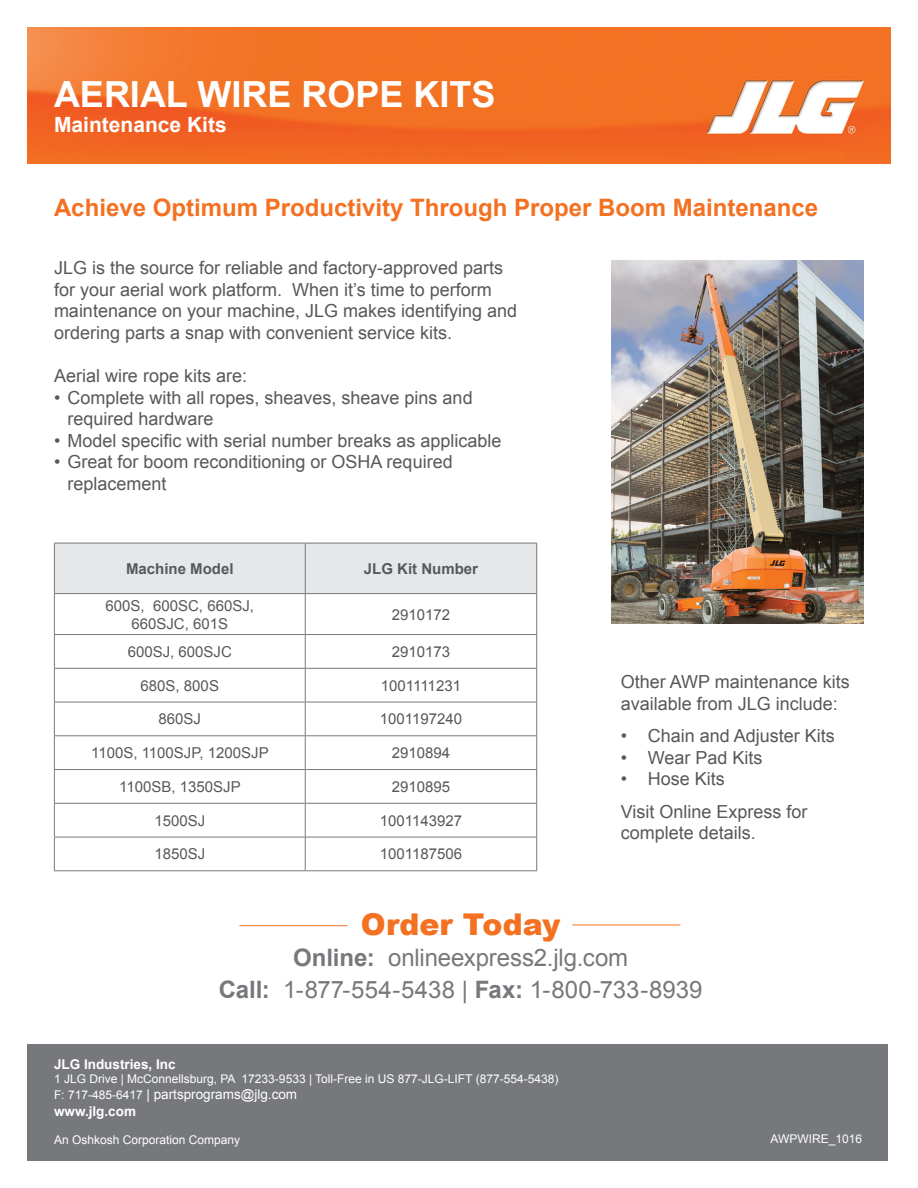
<style>
.page{position:relative;width:918px;height:1188px;background:#fff}
.page>*{position:absolute;margin:0;border:0;box-sizing:border-box;transform-origin:0 0}
.t1{font:700 36px "Arial";color:#fff}
.jlg-COLOR_text{font:900 30px "Arial";color:#f37121}
.jlg-COLOR_text-2{font:24px "Arial";letter-spacing:-.005em;color:#76787b}
.t2{font:700 24px "Arial";color:#f37121}
.t3{font:700 21px "Arial";color:#fff}
.t4{font:18px/21.6px "Arial";color:#57585a}
.t5{font:15px "Arial";color:#57585a}
.t6{font:700 15px "Arial";color:#57585a}
.t7{font:13.5px "Arial";color:#fff}
.t8{font:700 13.5px "Arial";color:#fff}
.t9{font:12px "Arial";color:#fff}
.s1{font-weight:700}
.s2{font-size:12px}
</style>
<div class="page">
<img style="left:27px;top:27px;width:864px;height:136px">
<hr style="left:572px;top:925px;width:108px;height:1px;background:#f37121">
<hr style="left:239px;top:925px;width:108px;height:1px;background:#f37121">
<div style="left:27px;top:1044px;width:861px;height:117px;background:#76787b"></div>
<div style="left:55px;top:544px;width:481px;height:49px;background:#e6e7e9"></div>
<hr style="left:54px;top:543px;width:251px;height:1px;background:#76787b">
<hr style="left:54px;top:543px;width:1px;height:50px;background:#76787b">
<hr style="left:305px;top:543px;width:232px;height:1px;background:#76787b">
<hr style="left:305px;top:543px;width:1px;height:50px;background:#76787b">
<hr style="left:536px;top:543px;width:1px;height:50px;background:#76787b">
<hr style="left:54px;top:593px;width:251px;height:1px;background:#76787b">
<hr style="left:305px;top:593px;width:232px;height:1px;background:#76787b">
<hr style="left:54px;top:594px;width:1px;height:40px;background:#76787b">
<hr style="left:305px;top:594px;width:1px;height:40px;background:#76787b">
<hr style="left:536px;top:594px;width:1px;height:40px;background:#76787b">
<hr style="left:54px;top:634px;width:251px;height:1px;background:#76787b">
<hr style="left:54px;top:635px;width:1px;height:33px;background:#76787b">
<hr style="left:305px;top:634px;width:232px;height:1px;background:#76787b">
<hr style="left:305px;top:635px;width:1px;height:33px;background:#76787b">
<hr style="left:536px;top:635px;width:1px;height:33px;background:#76787b">
<hr style="left:54px;top:668px;width:251px;height:1px;background:#76787b">
<hr style="left:54px;top:669px;width:1px;height:33px;background:#76787b">
<hr style="left:305px;top:668px;width:232px;height:1px;background:#76787b">
<hr style="left:305px;top:669px;width:1px;height:33px;background:#76787b">
<hr style="left:536px;top:669px;width:1px;height:33px;background:#76787b">
<hr style="left:54px;top:702px;width:251px;height:1px;background:#76787b">
<hr style="left:54px;top:702px;width:1px;height:33px;background:#76787b">
<hr style="left:305px;top:702px;width:232px;height:1px;background:#76787b">
<hr style="left:305px;top:702px;width:1px;height:33px;background:#76787b">
<hr style="left:536px;top:702px;width:1px;height:33px;background:#76787b">
<hr style="left:54px;top:735px;width:251px;height:1px;background:#76787b">
<hr style="left:54px;top:736px;width:1px;height:33px;background:#76787b">
<hr style="left:305px;top:735px;width:232px;height:1px;background:#76787b">
<hr style="left:305px;top:736px;width:1px;height:33px;background:#76787b">
<hr style="left:536px;top:736px;width:1px;height:33px;background:#76787b">
<hr style="left:54px;top:769px;width:251px;height:1px;background:#76787b">
<hr style="left:54px;top:770px;width:1px;height:33px;background:#76787b">
<hr style="left:305px;top:769px;width:232px;height:1px;background:#76787b">
<hr style="left:305px;top:770px;width:1px;height:33px;background:#76787b">
<hr style="left:536px;top:770px;width:1px;height:33px;background:#76787b">
<hr style="left:54px;top:803px;width:251px;height:1px;background:#76787b">
<hr style="left:54px;top:804px;width:1px;height:33px;background:#76787b">
<hr style="left:305px;top:803px;width:232px;height:1px;background:#76787b">
<hr style="left:305px;top:804px;width:1px;height:33px;background:#76787b">
<hr style="left:536px;top:804px;width:1px;height:33px;background:#76787b">
<hr style="left:54px;top:837px;width:251px;height:1px;background:#76787b">
<hr style="left:54px;top:837px;width:1px;height:33px;background:#76787b">
<hr style="left:305px;top:837px;width:232px;height:1px;background:#76787b">
<hr style="left:305px;top:837px;width:1px;height:33px;background:#76787b">
<hr style="left:536px;top:837px;width:1px;height:33px;background:#76787b">
<hr style="left:54px;top:870px;width:251px;height:1px;background:#76787b">
<hr style="left:305px;top:870px;width:232px;height:1px;background:#76787b">
<img style="left:611px;top:261px;width:253px;height:363px">
<p class="t1" style="left:54px;top:71px;width:443px">AERIAL WIRE ROPE KITS</p>
<p class="t3" style="left:54px;top:111px;width:174px">Maintenance Kits</p>
<p class="t2" style="left:54px;top:192px;width:766px">Achieve Optimum Productivity Through Proper Boom Maintenance</p>
<p class="t4" style="left:54px;top:257px;width:465px">JLG is the source for reliable and factory-approved parts for your aerial work platform. When it’s time to perform maintenance on your machine, JLG makes identifying and ordering parts a snap with convenient service kits.</p>
<p class="t4" style="left:54px;top:365px;width:195px">Aerial wire rope kits are:</p>
<p class="t4" style="left:68px;top:387px;width:407px;text-indent:-14px">• Complete with all ropes, sheaves, sheave pins and required hardware</p>
<p class="t4" style="left:54px;top:430px;width:449px">• Model specific with serial number breaks as applicable</p>
<p class="t4" style="left:68px;top:451px;width:387px;text-indent:-14px">• Great for boom reconditioning or OSHA required replacement</p>
<p class="t6" style="left:126px;top:559px;width:109px">Machine Model</p>
<p class="t6" style="left:364px;top:559px;width:116px">JLG Kit Number</p>
<p class="t5" style="left:106px;top:595px;width:150px">600S, 600SC, 660SJ,</p>
<p class="t5" style="left:131px;top:613px;width:98px">660SJC, 601S</p>
<p class="t5" style="left:392px;top:604px;width:60px">2910172</p>
<p class="t5" style="left:128px;top:642px;width:106px">600SJ, 600SJC</p>
<p class="t5" style="left:392px;top:642px;width:60px">2910173</p>
<p class="t5" style="left:141px;top:676px;width:80px">680S, 800S</p>
<p class="t5" style="left:381px;top:676px;width:82px">1001111231</p>
<p class="t5" style="left:159px;top:709px;width:44px">860SJ</p>
<p class="t5" style="left:380px;top:709px;width:84px">1001197240</p>
<p class="t5" style="left:91px;top:743px;width:179px">1100S, 1100SJP, 1200SJP</p>
<p class="t5" style="left:392px;top:743px;width:60px">2910894</p>
<p class="t5" style="left:119px;top:777px;width:123px">1100SB, 1350SJP</p>
<p class="t5" style="left:392px;top:777px;width:60px">2910895</p>
<p class="t5" style="left:154px;top:811px;width:52px">1500SJ</p>
<p class="t5" style="left:380px;top:811px;width:84px">1001143927</p>
<p class="t5" style="left:154px;top:844px;width:52px">1850SJ</p>
<p class="t5" style="left:380px;top:844px;width:84px">1001187506</p>
<p class="t4" style="left:621px;top:671px;width:231px">Other AWP maintenance kits available from JLG include:</p>
<p class="t4" style="left:621px;top:725px;width:216px">• Chain and Adjuster Kits</p>
<p class="t4" style="left:621px;top:747px;width:143px">• Wear Pad Kits</p>
<p class="t4" style="left:621px;top:768px;width:106px">• Hose Kits</p>
<p class="t4" style="left:621px;top:801px;width:188px">Visit Online Express for complete details.</p>
<p class="jlg-COLOR_text" style="left:361px;top:903px;width:201px">Order Today</p>
<p class="jlg-COLOR_text-2" style="left:293px;top:942px;width:337px"><span class="s1">Online:</span> onlineexpress2.jlg.com</p>
<p class="jlg-COLOR_text-2" style="left:219px;top:973px;width:485px"><span class="s1">Call:</span> 1-877-554-5438 | <span class="s1">Fax:</span> 1-800-733-8939</p>
<p class="t8" style="left:54px;top:1055px;width:123px">JLG Industries, Inc</p>
<p class="t9" style="left:54px;top:1071px;width:506px">1 JLG Drive | McConnellsburg, PA 17233-9533 | Toll-Free in US 877-JLG-LIFT (877-554-5438)</p>
<p class="t7" style="left:54px;top:1086px;width:245px"><span class="s2">F: 717-485-6417</span> | partsprograms@jlg.com</p>
<p class="t8" style="left:54px;top:1102px;width:84px">www.jlg.com</p>
<p class="t9" style="left:54px;top:1132px;width:188px">An Oshkosh Corporation Company</p>
<p class="t9" style="left:770px;top:1131px;width:93px">AWPWIRE_1016</p>
</div>
